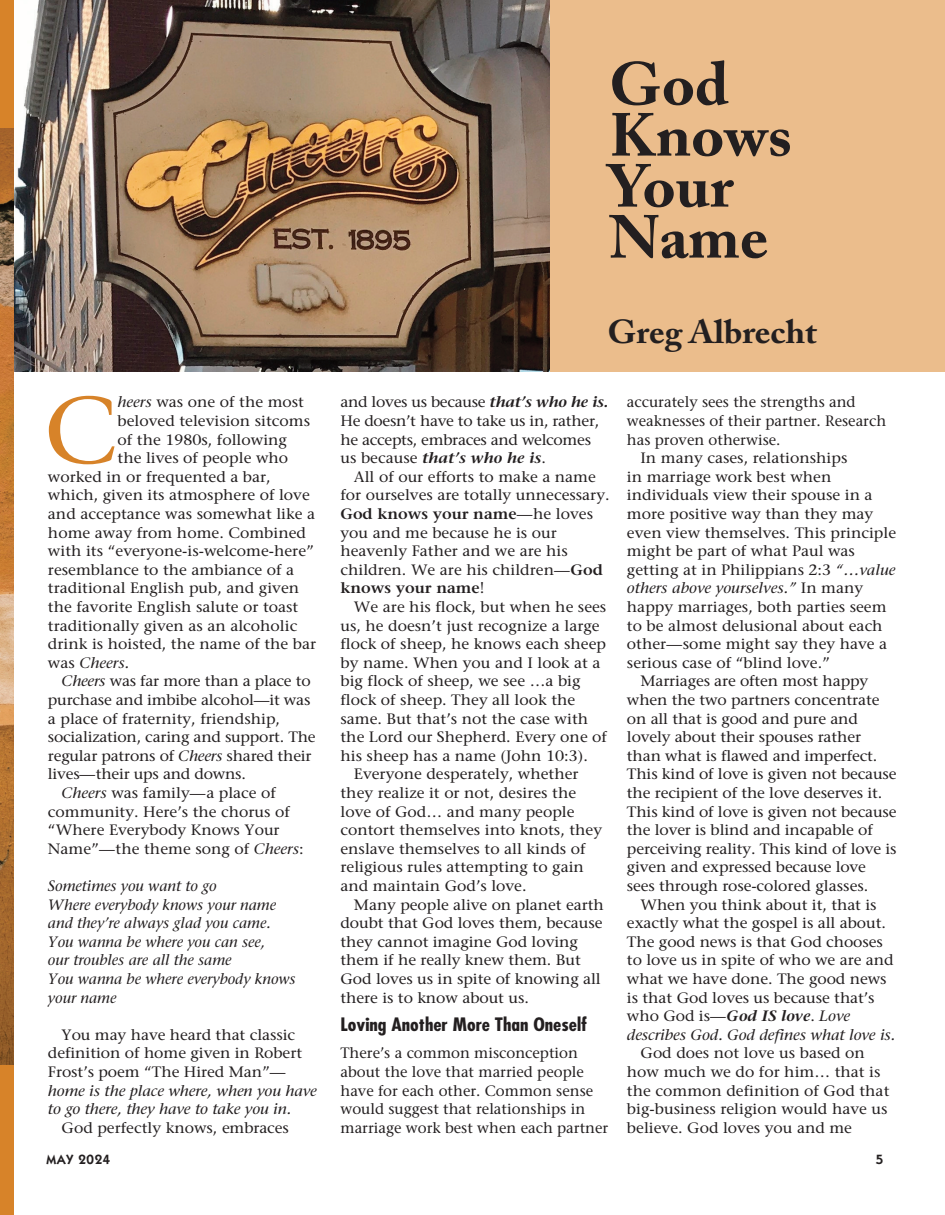
<style>
.page{position:relative;width:945px;height:1215px;background:#fff}
.page>*{position:absolute;margin:0;border:0;box-sizing:border-box;transform-origin:0 0}
.t1{font:94.65px "Stone Serif";color:#d78329;scale:1.05 1}
.t2{font:700 60px/51px "Adobe Caslon Pro";color:#231f20;scale:1.05 1}
.t3{font:700 33px "Adobe Caslon Pro";color:#231f20;scale:1.05 1}
.t4{font:700 condensed 18px "Futura";color:#231f20;scale:1.1 1}
.t5{font:15px/18.6px "Stone Serif";color:#231f20;scale:1.05 1}
.t6{font:15px/18.6px "Stone Serif";color:#231f20}
.t7{font:italic 15px/18.6px "Stone Serif";color:#231f20}
.t8{font:italic 15px/18.6px "Stone Serif";color:#231f20;scale:1.05 1}
.t9{font:15px/18.6px "Stone Serif";letter-spacing:-.02em;color:#231f20;scale:1.05 1}
.t10{font:600 13.5px "Itc Kabel";letter-spacing:.05em;color:#231f20}
.s1{font-style:italic}
.s2{font-weight:600;font-style:italic}
.s3{font-weight:600}
.s4{font-style:normal}
</style>
<div class="page">
<div style="left:14px;top:0;width:931px;height:371px;background:#ebbd8c"></div>
<img style="left:14px;top:0;width:536px;height:371px">
<div style="left:0;top:0;width:14px;height:1215px;background:#d78329"></div>
<img style="left:0;top:128px;width:14px;height:936px">
<h2 class="t2" style="left:609px;top:65px;width:176px">God<br>Knows<br>Your<br>Name</h2>
<h3 class="t3" style="left:607px;top:319px;width:201px">Greg Albrecht</h3>
<h1 class="t1" style="left:44px;top:372px;width:72px">C</h1>
<p class="t5" style="left:118px;top:393px;width:179px"><span class="s1">heers</span> was one of the most</p>
<p class="t9" style="left:340px;top:393px;width:257px">and loves us because <span class="s2">that’s who he is.<br></span>He doesn’t have to take us in, rather, he accepts, embraces and welcomes us because <span class="s2">that’s who he is</span>.</p>
<p class="t5" style="left:340px;top:467px;width:258px;text-indent:14px">All of our efforts to make a name for ourselves are totally unnecessary.<br><span class="s3">God knows your name</span>—he loves you and me because he is our heavenly Father and we are his children. We are his children—<span class="s3">God knows your name</span>!</p>
<p class="t5" style="left:354px;top:597px;width:242px">We are his flock, but when he sees</p>
<p class="t5" style="left:340px;top:616px;width:248px">us, he doesn’t just recognize a large</p>
<p class="t5" style="left:340px;top:635px;width:254px">flock of sheep, he knows each sheep</p>
<p class="t5" style="left:340px;top:653px;width:249px">by name. When you and I look at a</p>
<p class="t5" style="left:340px;top:672px;width:230px">big flock of sheep, we see …a big</p>
<p class="t5" style="left:340px;top:690px;width:225px">flock of sheep. They all look the</p>
<p class="t5" style="left:340px;top:709px;width:237px">same. But that’s not the case with</p>
<p class="t5" style="left:340px;top:728px;width:255px">the Lord our Shepherd. Every one of</p>
<p class="t5" style="left:340px;top:746px;width:237px">his sheep has a name (John 10:3).</p>
<p class="t5" style="left:354px;top:765px;width:215px">Everyone desperately, whether</p>
<p class="t5" style="left:340px;top:783px;width:226px">they realize it or not, desires the</p>
<p class="t5" style="left:340px;top:802px;width:224px">love of God… and many people</p>
<p class="t5" style="left:340px;top:821px;width:251px">contort themselves into knots, they</p>
<p class="t5" style="left:340px;top:839px;width:235px">enslave themselves to all kinds of</p>
<p class="t5" style="left:340px;top:858px;width:233px">religious rules attempting to gain</p>
<p class="t5" style="left:340px;top:876px;width:179px">and maintain God’s love.</p>
<p class="t5" style="left:354px;top:895px;width:239px">Many people alive on planet earth</p>
<p class="t5" style="left:340px;top:914px;width:251px">doubt that God loves them, because</p>
<p class="t5" style="left:340px;top:932px;width:228px">they cannot imagine God loving</p>
<p class="t5" style="left:340px;top:951px;width:230px">them if he really knew them. But</p>
<p class="t5" style="left:340px;top:969px;width:249px">God loves us in spite of knowing all</p>
<p class="t5" style="left:340px;top:988px;width:181px">there is to know about us.</p>
<p class="t4" style="left:340px;top:1013px;width:226px">Loving Another More Than Oneself</p>
<p class="t6" style="left:340px;top:1044px;width:269px">There’s a common misconception about the love that married people have for each other. Common sense would suggest that relationships in marriage work best when each partner</p>
<p class="t6" style="left:627px;top:393px;width:230px">accurately sees the strengths and</p>
<p class="t6" style="left:627px;top:411px;width:261px">weaknesses of their partner. Research</p>
<p class="t6" style="left:627px;top:430px;width:155px">has proven otherwise.</p>
<p class="t5" style="left:640px;top:449px;width:199px">In many cases, relationships</p>
<p class="t5" style="left:627px;top:467px;width:196px">in marriage work best when</p>
<p class="t5" style="left:627px;top:486px;width:235px">individuals view their spouse in a</p>
<p class="t5" style="left:627px;top:504px;width:236px">more positive way than they may</p>
<p class="t5" style="left:627px;top:523px;width:258px">even view themselves. This principle</p>
<p class="t5" style="left:627px;top:542px;width:219px">might be part of what Paul was</p>
<p class="t5" style="left:627px;top:560px;width:257px">getting at in Philippians 2:3 <span class="s1">“…value</span></p>
<p class="t8" style="left:627px;top:579px;width:227px">others above yourselves.” <span class="s4">In many</span></p>
<p class="t5" style="left:627px;top:597px;width:249px">happy marriages, both parties seem</p>
<p class="t5" style="left:627px;top:616px;width:245px">to be almost delusional about each</p>
<p class="t5" style="left:627px;top:635px;width:249px">other—some might say they have a</p>
<p class="t5" style="left:627px;top:653px;width:195px">serious case of “blind love.”</p>
<p class="t5" style="left:640px;top:672px;width:218px">Marriages are often most happy</p>
<p class="t5" style="left:627px;top:690px;width:242px">when the two partners concentrate</p>
<p class="t5" style="left:627px;top:709px;width:222px">on all that is good and pure and</p>
<p class="t5" style="left:627px;top:728px;width:224px">lovely about their spouses rather</p>
<p class="t5" style="left:627px;top:746px;width:240px">than what is flawed and imperfect.</p>
<p class="t5" style="left:627px;top:765px;width:258px">This kind of love is given not because</p>
<p class="t5" style="left:627px;top:783px;width:245px">the recipient of the love deserves it.</p>
<p class="t5" style="left:627px;top:802px;width:258px">This kind of love is given not because</p>
<p class="t5" style="left:627px;top:821px;width:236px">the lover is blind and incapable of</p>
<p class="t5" style="left:627px;top:839px;width:258px">perceiving reality. This kind of love is</p>
<p class="t5" style="left:627px;top:858px;width:229px">given and expressed because love</p>
<p class="t5" style="left:627px;top:876px;width:231px">sees through rose-colored glasses.</p>
<p class="t5" style="left:640px;top:895px;width:227px">When you think about it, that is</p>
<p class="t5" style="left:627px;top:914px;width:248px">exactly what the gospel is all about.</p>
<p class="t5" style="left:627px;top:932px;width:245px">The good news is that God chooses</p>
<p class="t5" style="left:627px;top:951px;width:255px">to love us in spite of who we are and</p>
<p class="t5" style="left:627px;top:969px;width:249px">what we have done. The good news</p>
<p class="t5" style="left:627px;top:988px;width:237px">is that God loves us because that’s</p>
<p class="t5" style="left:627px;top:1007px;width:214px">who God is—<span class="s2">God IS love</span>. <span class="s1">Love</span></p>
<p class="t8" style="left:627px;top:1025px;width:257px">describes God. God defines what love is.</p>
<p class="t5" style="left:627px;top:1044px;width:252px;text-indent:13px">God does not love us based on how much we do for him… that is the common definition of God that big-business religion would have us believe. God loves you and me</p>
<p class="t5" style="left:118px;top:411px;width:185px">beloved television sitcoms</p>
<p class="t5" style="left:118px;top:430px;width:163px">of the 1980s, following</p>
<p class="t5" style="left:118px;top:449px;width:164px">the lives of people who</p>
<p class="t5" style="left:48px;top:467px;width:214px">worked in or frequented a bar,</p>
<p class="t5" style="left:48px;top:486px;width:251px">which, given its atmosphere of love</p>
<p class="t5" style="left:48px;top:504px;width:256px">and acceptance was somewhat like a</p>
<p class="t5" style="left:48px;top:523px;width:247px">home away from home. Combined</p>
<p class="t5" style="left:48px;top:542px;width:255px">with its “everyone-is-welcome-here”</p>
<p class="t5" style="left:48px;top:560px;width:236px">resemblance to the ambiance of a</p>
<p class="t5" style="left:48px;top:579px;width:241px">traditional English pub, and given</p>
<p class="t5" style="left:48px;top:597px;width:240px">the favorite English salute or toast</p>
<p class="t5" style="left:48px;top:616px;width:239px">traditionally given as an alcoholic</p>
<p class="t5" style="left:48px;top:635px;width:257px">drink is hoisted, the name of the bar</p>
<p class="t8" style="left:48px;top:653px;width:79px"><span class="s4">was</span> Cheers.</p>
<p class="t5" style="left:61px;top:672px;width:239px"><span class="s1">Cheers</span> was far more than a place to</p>
<p class="t5" style="left:48px;top:690px;width:251px">purchase and imbibe alcohol—it was</p>
<p class="t5" style="left:48px;top:709px;width:223px">a place of fraternity, friendship,</p>
<p class="t5" style="left:48px;top:728px;width:256px">socialization, caring and support. The</p>
<p class="t5" style="left:48px;top:746px;width:253px">regular patrons of <span class="s1">Cheers</span> shared their</p>
<p class="t5" style="left:48px;top:765px;width:190px">lives—their ups and downs.</p>
<p class="t5" style="left:61px;top:783px;width:206px"><span class="s1">Cheers</span> was family—a place of</p>
<p class="t5" style="left:48px;top:802px;width:232px">community. Here’s the chorus of</p>
<p class="t5" style="left:48px;top:821px;width:222px">“Where Everybody Knows Your</p>
<p class="t5" style="left:48px;top:839px;width:245px">Name”—the theme song of <span class="s1">Cheers</span>:</p>
<p class="t7" style="left:48px;top:876px;width:249px">Sometimes you want to go<br>Where everybody knows your name and they’re always glad you came.<br>You wanna be where you can see,<br>our troubles are all the same<br>You wanna be where everybody knows your name</p>
<p class="t5" style="left:48px;top:1025px;width:244px;text-indent:14px">You may have heard that classic definition of home given in Robert<br>Frost’s poem “The Hired Man”—</p>
<p class="t8" style="left:48px;top:1081px;width:258px">home is the place where, when you have to go there, they have to take you in.</p>
<p class="t5" style="left:61px;top:1118px;width:218px">God perfectly knows, embraces</p>
<p class="t10" style="left:46px;top:1152px;width:66px">MAY 2024</p>
<p class="t10" style="left:876px;top:1152px;width:9px">5</p>
</div>
